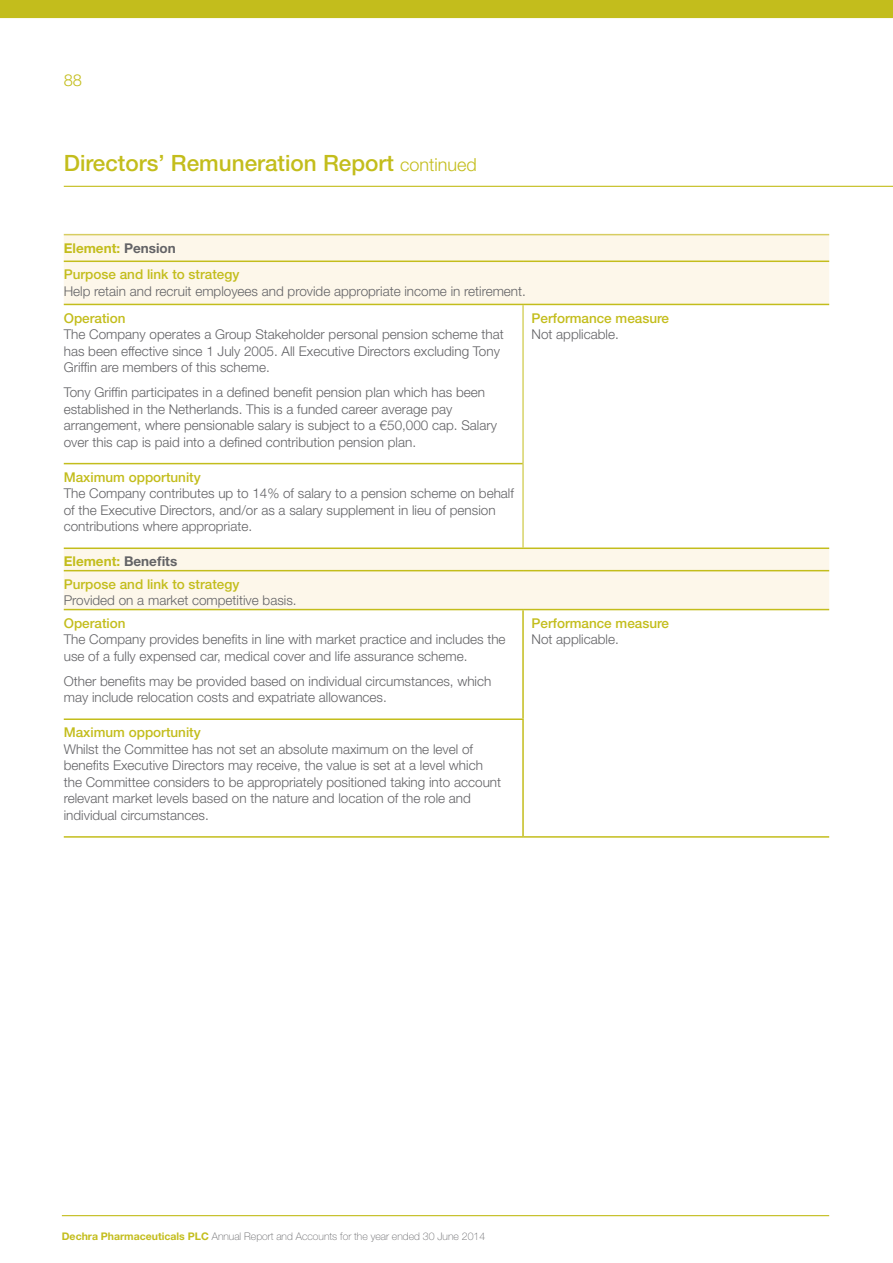
<style>
.page{position:relative;width:893px;height:1263px;background:#fff}
.page>*{position:absolute;margin:0;border:0;box-sizing:border-box;transform-origin:0 0}
.headingLevelOne{font:500 22.5px "Helvetica Neue LT Std";color:#c3bd1c}
.t1{font:300 16.5px "Helvetica Neue LT Std";color:#c3bd1c}
.Body{font:300 13.5px/16.5px "Helvetica Neue LT Std";color:#636366}
.headingLevelTwo{font:500 13.5px "Helvetica Neue LT Std";color:#c3bd1c}
.Body-2{font:700 13.5px "Helvetica Neue LT Std";color:#c3bd1c}
.t2{font:100 10.5px "Helvetica Neue LT Std";color:#636366}
.s1{font-weight:300;font-size:18px}
.s2{color:#636366}
.s3{font-size:13.5px;color:#fff}
.s4{font-weight:700;color:#c3bd1c}
</style>
<div class="page">
<hr style="left:62px;top:1215px;width:767px;height:1px;background:#c3bd1c">
<hr style="left:64px;top:186px;width:829px;height:1px;background:#c3bd1c">
<svg style="left:64px;top:235px;width:765px;height:374px"></svg>
<hr style="left:64px;top:261px;width:459px;height:1px;background:#c3bd1c">
<hr style="left:523px;top:261px;width:306px;height:1px;background:#c3bd1c">
<hr style="left:64px;top:304px;width:459px;height:1px;background:#c3bd1c">
<hr style="left:523px;top:304px;width:306px;height:1px;background:#c3bd1c">
<hr style="left:64px;top:547px;width:459px;height:2px;background:#c3bd1c">
<hr style="left:523px;top:547px;width:306px;height:2px;background:#c3bd1c">
<hr style="left:64px;top:570px;width:459px;height:1px;background:#c3bd1c">
<hr style="left:523px;top:570px;width:306px;height:1px;background:#c3bd1c">
<hr style="left:64px;top:609px;width:459px;height:1px;background:#c3bd1c">
<hr style="left:523px;top:609px;width:306px;height:1px;background:#c3bd1c">
<hr style="left:64px;top:836px;width:459px;height:2px;background:#c3bd1c">
<hr style="left:523px;top:836px;width:306px;height:2px;background:#c3bd1c">
<hr style="left:64px;top:234px;width:459px;height:1px;background:#d7cd61">
<hr style="left:523px;top:234px;width:306px;height:1px;background:#d7cd61">
<hr style="left:523px;top:305px;width:1px;height:159px;background:#c3bd1c">
<hr style="left:523px;top:464px;width:1px;height:83px;background:#c3bd1c">
<hr style="left:522px;top:610px;width:2px;height:108px;background:#c3bd1c">
<hr style="left:522px;top:720px;width:2px;height:116px;background:#c3bd1c">
<hr style="left:64px;top:463px;width:459px;height:1px;background:#c3bd1c">
<hr style="left:64px;top:718px;width:460px;height:2px;background:#c3bd1c">
<div style="left:0;top:0;width:893px;height:19px;background:#c3bd1c"></div>
<p class="t1" style="left:64px;top:70px;width:20px">88</p>
<p class="headingLevelOne" style="left:64px;top:150px;width:415px">Directors’ Remuneration Report <span class="s1">continued</span></p>
<p class="Body-2" style="left:64px;top:240px;width:113px">Element: <span class="s2">Pension</span></p>
<p class="headingLevelTwo" style="left:64px;top:267px;width:177px">Purpose and link to strategy</p>
<p class="Body" style="left:64px;top:283px;width:464px">Help retain and recruit employees and provide appropriate income in retirement.</p>
<p class="headingLevelTwo" style="left:64px;top:310px;width:63px">Operation</p>
<p class="Body" style="left:64px;top:326px;width:441px">The Company operates a Group Stakeholder personal pension scheme that has been effective since 1 July 2005. All Executive Directors excluding Tony<br>Griffin are members of this scheme.</p>
<p class="Body" style="left:64px;top:384px;width:435px">Tony Griffin participates in a defined benefit pension plan which has been established in the Netherlands. This is a funded career average pay arrangement, where pensionable salary is subject to a €50,000 cap. Salary over this cap is paid into a defined contribution pension plan.</p>
<p class="headingLevelTwo" style="left:531px;top:310px;width:139px">Performance measure</p>
<p class="Body" style="left:531px;top:326px;width:89px">Not applicable.</p>
<p class="headingLevelTwo" style="left:64px;top:469px;width:139px">Maximum opportunity</p>
<p class="Body" style="left:64px;top:485px;width:452px">The Company contributes up to 14% of salary to a pension scheme on behalf of the Executive Directors, and/or as a salary supplement in lieu of pension contributions where appropriate.</p>
<p class="Body-2" style="left:64px;top:553px;width:115px">Element: <span class="s2">Benefits</span></p>
<p class="headingLevelTwo" style="left:64px;top:576px;width:177px">Purpose and link to strategy</p>
<p class="Body" style="left:64px;top:592px;width:234px">Provided on a market competitive basis.</p>
<p class="headingLevelTwo" style="left:64px;top:615px;width:63px">Operation</p>
<p class="Body" style="left:64px;top:631px;width:443px">The Company provides benefits in line with market practice and includes the use of a fully expensed car, medical cover and life assurance scheme.</p>
<p class="Body" style="left:64px;top:672px;width:429px">Other benefits may be provided based on individual circumstances, which may include relocation costs and expatriate allowances.</p>
<p class="headingLevelTwo" style="left:64px;top:724px;width:139px">Maximum opportunity</p>
<p class="Body" style="left:64px;top:740px;width:439px">Whilst the Committee has not set an absolute maximum on the level of benefits Executive Directors may receive, the value is set at a level which the Committee considers to be appropriately positioned taking into account relevant market levels based on the nature and location of the role and individual circumstances.</p>
<p class="headingLevelTwo" style="left:531px;top:615px;width:139px">Performance measure</p>
<p class="Body" style="left:531px;top:631px;width:89px">Not applicable.</p>
<p class="t2" style="left:35px;top:1230px;width:452px"><span class="s3">88</span> <span class="s4">Dechra Pharmaceuticals PLC</span> Annual Report and Accounts for the year ended 30 June 2014</p>
</div>
